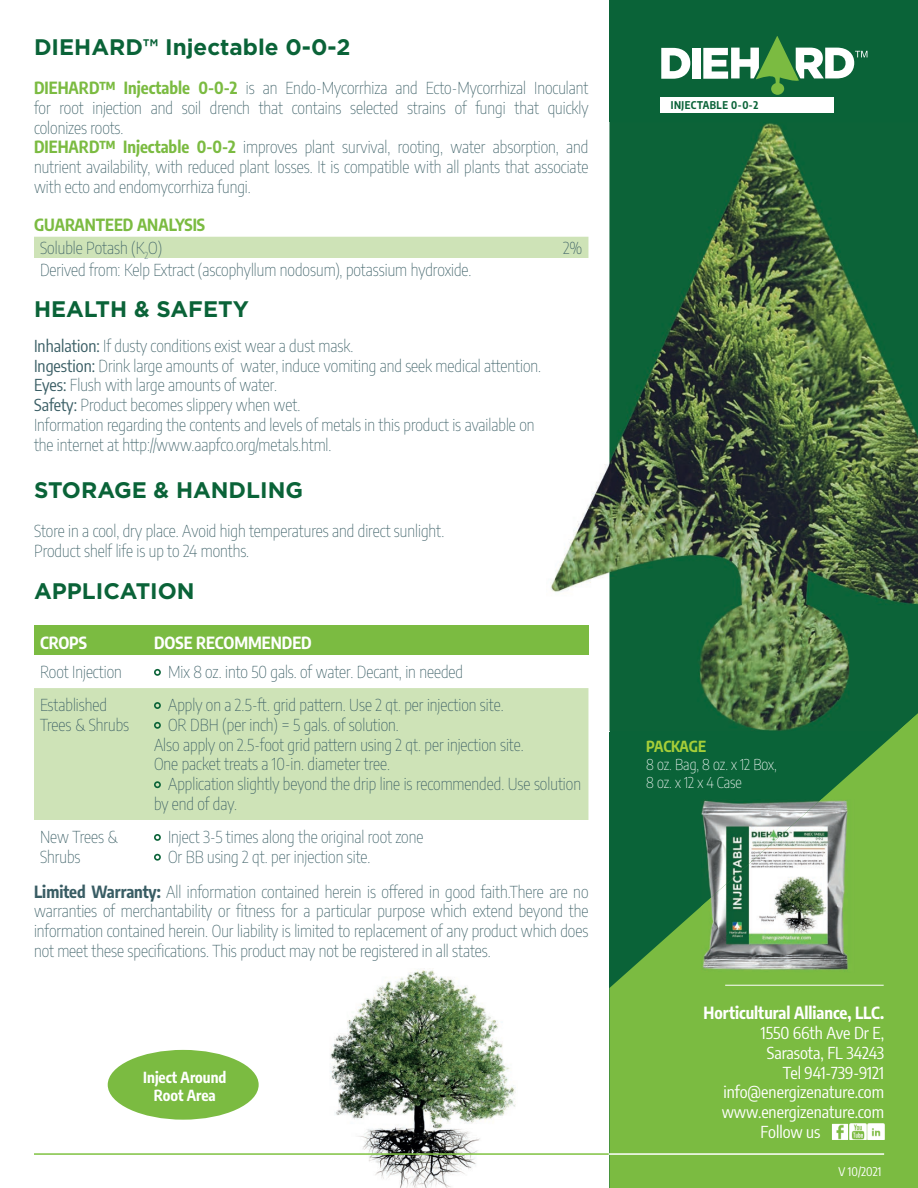
<style>
.page{position:relative;width:918px;height:1188px;background:#fff}
.page>*{position:absolute;margin:0;border:0;box-sizing:border-box;transform-origin:0 0}
.t1{font:700 22.5px "Gotham";color:#0a6338}
.t2{font:100 16.5px/19.8px "Encode Sans Condensed";color:#395d64}
.t3{font:16.5px "Encode Sans Condensed";color:#fff}
.t4{font:700 16.5px "Encode Sans Condensed";color:#fff}
.t5{font:700 16.5px/23px "Encode Sans Condensed";color:#7bbb41}
.t6{font:100 15px/18px "Encode Sans Condensed";color:#fff}
.t7{font:700 15px/18px "Encode Sans Condensed";color:#fff;text-align:center}
.t8{font:700 15px "Encode Sans Condensed";letter-spacing:-.015em;color:#a6ce39}
.t9{font:12px "Encode Sans Condensed";color:#fff}
.t10{font:700 10.5px "Encode Sans Condensed";letter-spacing:.05em;color:#0a6338}
.s1{font-weight:700;color:#7bbb41}
.s2{font-weight:100;color:#395d64}
.s3{font-weight:400}
.s4{font-weight:700}
</style>
<div class="page">
<img style="left:330px;top:970px;width:186px;height:218px">
<div style="left:609px;top:0;width:309px;height:1188px;background:#0a6338"></div>
<svg style="left:609px;top:731px;width:309px;height:457px;fill:#7bbb41"></svg>
<hr style="left:725px;top:985px;width:159px;height:1px;background:#fff">
<img style="left:701px;top:799px;width:153px;height:174px">
<img style="left:547px;top:122px;width:371px;height:609px">
<img style="left:898px;top:713px;width:20px;height:18px">
<img style="left:868px;top:1124px;width:16px;height:16px">
<img style="left:850px;top:1124px;width:16px;height:16px">
<img style="left:832px;top:1124px;width:16px;height:16px">
<div style="left:34px;top:237px;width:554px;height:22px;background:#cee3b7"></div>
<div style="left:34px;top:259px;width:554px;height:22px;background:#fff"></div>
<div style="left:34px;top:626px;width:114px;height:29px;background:#7bbb41"></div>
<div style="left:148px;top:626px;width:440px;height:29px;background:#7bbb41"></div>
<div style="left:34px;top:688px;width:554px;height:132px;background:#cee3b7"></div>
<svg style="left:154px;top:669px;width:7px;height:7px"></svg>
<svg style="left:154px;top:702px;width:7px;height:7px"></svg>
<svg style="left:154px;top:722px;width:7px;height:7px"></svg>
<svg style="left:154px;top:781px;width:7px;height:7px"></svg>
<svg style="left:154px;top:834px;width:7px;height:7px"></svg>
<svg style="left:154px;top:854px;width:7px;height:7px"></svg>
<hr style="left:34px;top:1153px;width:575px;height:2px;background:#7fc241">
<hr style="left:609px;top:1153px;width:275px;height:2px;background:#fff">
<div style="left:108px;top:1050px;width:151px;height:70px;background:#7bbb41;border-radius:50%"></div>
<div style="left:661px;top:97px;width:173px;height:16px;background:#fff"></div>
<svg style="left:661px;top:48px;width:29px;height:31px"></svg>
<div style="left:692px;top:48px;width:8px;height:31px;background:#fff"></div>
<svg style="left:703px;top:36px;width:164px;height:59px"></svg>
<h1 class="t1" style="left:34px;top:34px;width:318px">DIEHARD™ Injectable 0-0-2</h1>
<p class="t2" style="left:34px;top:77px;width:556px"><span class="s1">DIEHARD™ Injectable 0-0-2</span> is an Endo-Mycorrhiza and Ecto-Mycorrhizal Inoculant for root injection and soil drench that contains selected strains of fungi that quickly colonizes roots.<br><span class="s1">DIEHARD™ Injectable 0-0-2</span> improves plant survival, rooting, water absorption, and nutrient availability, with reduced plant losses. It is compatible with all plants that associate with ecto and endomycorrhiza fungi.</p>
<p class="t5" style="left:40px;top:212px;width:167px;text-indent:-6px">GUARANTEED ANALYSIS<br><span class="s2">Soluble Potash (K</span><sub>2</sub><span class="s2">O)</span></p>
<p class="t2" style="left:563px;top:237px;width:21px">2%</p>
<p class="t2" style="left:40px;top:259px;width:433px">Derived from: Kelp Extract (ascophyllum nodosum), potassium hydroxide.</p>
<h1 class="t1" style="left:34px;top:296px;width:216px">HEALTH &amp; SAFETY</h1>
<p class="t2" style="left:34px;top:335px;width:509px"><span class="s3">Inhalation:</span> If dusty conditions exist wear a dust mask.<br><span class="s3">Ingestion:</span> Drink large amounts of water, induce vomiting and seek medical attention.<br><span class="s3">Eyes:</span> Flush with large amounts of water.<br><span class="s3">Safety:</span> Product becomes slippery when wet.<br>Information regarding the contents and levels of metals in this product is available on the internet at http://www.aapfco.org/metals.html.</p>
<h1 class="t1" style="left:34px;top:477px;width:271px">STORAGE &amp; HANDLING</h1>
<p class="t2" style="left:34px;top:520px;width:412px">Store in a cool, dry place. Avoid high temperatures and direct sunlight.<br>Product shelf life is up to 24 months.</p>
<h1 class="t1" style="left:34px;top:578px;width:162px">APPLICATION</h1>
<p class="t4" style="left:40px;top:630px;width:49px">CROPS</p>
<p class="t4" style="left:154px;top:630px;width:159px">DOSE RECOMMENDED</p>
<p class="t2" style="left:40px;top:661px;width:83px">Root Injection</p>
<p class="t2" style="left:168px;top:661px;width:297px">Mix 8 oz. into 50 gals. of water. Decant, in needed</p>
<p class="t2" style="left:40px;top:694px;width:91px">Established<br>Trees &amp; Shrubs</p>
<p class="t2" style="left:168px;top:694px;width:337px">Apply on a 2.5-ft. grid pattern. Use 2 qt. per injection site.</p>
<p class="t2" style="left:168px;top:714px;width:232px">OR DBH (per inch) = 5 gals. of solution.</p>
<p class="t2" style="left:154px;top:734px;width:371px">Also apply on 2.5-foot grid pattern using 2 qt. per injection site.</p>
<p class="t2" style="left:154px;top:754px;width:238px">One packet treats a 10-in. diameter tree.</p>
<p class="t2" style="left:168px;top:774px;width:415px">Application slightly beyond the drip line is recommended. Use solution</p>
<p class="t2" style="left:154px;top:793px;width:85px">by end of day.</p>
<p class="t2" style="left:40px;top:826px;width:79px">New Trees &amp;<br>Shrubs</p>
<p class="t2" style="left:168px;top:826px;width:257px">Inject 3-5 times along the original root zone<br>Or BB using 2 qt. per injection site.</p>
<p class="t2" style="left:34px;top:881px;width:556px;text-align:justify"><span class="s4">Limited Warranty:</span> All information contained herein is offered in good faith.There are no warranties of merchantability or fitness for a particular purpose which extend beyond the information contained herein. Our liability is limited to replacement of any product which does not meet these specifications. This product may not be registered in all states.</p>
<p class="t7" style="left:143px;top:1068px;width:85px">Inject Around<br>Root Area</p>
<p class="t10" style="left:671px;top:97px;width:89px">INJECTABLE 0-0-2</p>
<p class="t8" style="left:646px;top:735px;width:61px">PACKAGE</p>
<p class="t6" style="left:646px;top:755px;width:132px">8 oz. Bag, 8 oz. x 12 Box,<br>8 oz. x 12 x 4 Case</p>
<p class="t4" style="left:704px;top:1001px;width:182px">Horticultural Alliance, LLC.</p>
<p class="t3" style="left:761px;top:1021px;width:125px">1550 66th Ave Dr E,</p>
<p class="t3" style="left:767px;top:1041px;width:119px">Sarasota, FL 34243</p>
<p class="t3" style="left:783px;top:1061px;width:103px">Tel 941-739-9121</p>
<p class="t3" style="left:723px;top:1081px;width:162px">info@energizenature.com</p>
<p class="t3" style="left:722px;top:1101px;width:164px">www.energizenature.com</p>
<p class="t3" style="left:761px;top:1120px;width:61px">Follow us</p>
<p class="t9" style="left:839px;top:1163px;width:44px">V 10/2021</p>
</div>
